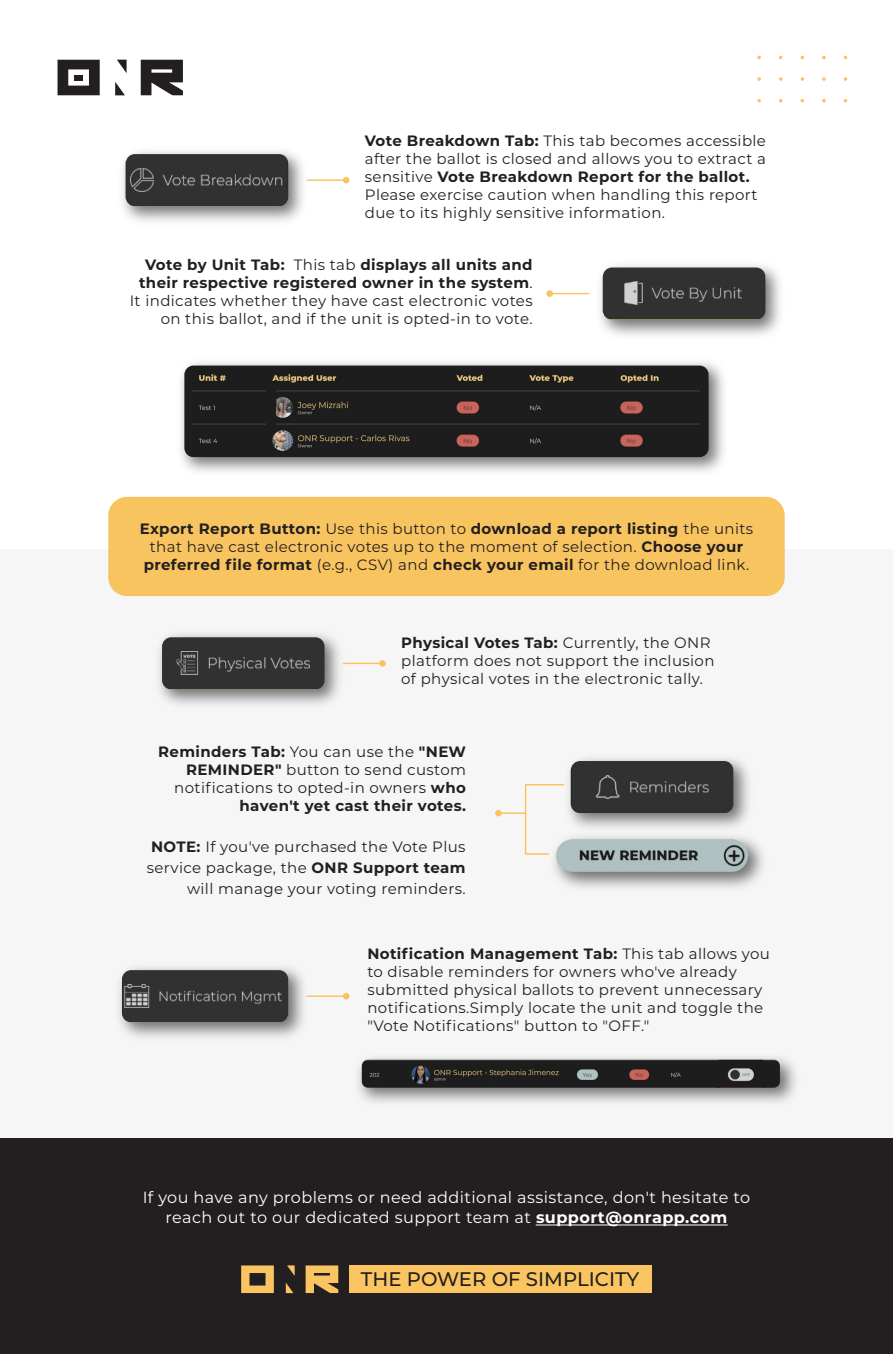
<style>
.page{position:relative;width:893px;height:1354px;background:#fff}
.page>*{position:absolute;margin:0;border:0;box-sizing:border-box;transform-origin:0 0}
.t1{font:500 19.65px "Montserrat";color:#231f20}
.t2{font:16.05px/20.4px "Montserrat";letter-spacing:.025em;color:#fff;text-align:center}
.t3{font:15px/18px "Montserrat";letter-spacing:.025em;color:#231f20}
.s1{font-weight:700}
</style>
<div class="page">
<div style="left:0;top:549px;width:893px;height:804px;background:#f6f6f6"></div>
<div style="left:108px;top:497px;width:677px;height:99px;background:#f8c460;border-radius:19px"></div>
<img style="left:181px;top:362px;width:543px;height:110px">
<img style="left:184px;top:365px;width:525px;height:92px">
<div style="left:266px;top:390px;width:9px;height:34px;background:#1d1d1d"></div>
<svg style="left:757px;top:56px;width:4px;height:3px"></svg>
<svg style="left:800px;top:56px;width:4px;height:3px"></svg>
<svg style="left:822px;top:56px;width:4px;height:3px"></svg>
<svg style="left:757px;top:77px;width:4px;height:4px"></svg>
<svg style="left:779px;top:77px;width:3px;height:4px"></svg>
<svg style="left:800px;top:77px;width:4px;height:4px"></svg>
<svg style="left:822px;top:77px;width:4px;height:4px"></svg>
<svg style="left:844px;top:77px;width:3px;height:4px"></svg>
<svg style="left:757px;top:99px;width:4px;height:3px"></svg>
<svg style="left:800px;top:99px;width:4px;height:3px"></svg>
<svg style="left:822px;top:99px;width:4px;height:3px"></svg>
<svg style="left:115px;top:82px;width:10px;height:13px"></svg>
<svg style="left:117px;top:60px;width:10px;height:13px"></svg>
<svg style="left:141px;top:60px;width:42px;height:35px"></svg>
<svg style="left:58px;top:60px;width:42px;height:35px"></svg>
<div style="left:74px;top:75px;width:9px;height:5px;background:#231f20"></div>
<img style="left:122px;top:151px;width:228px;height:71px">
<img style="left:127px;top:154px;width:161px;height:52px">
<hr style="left:126px;top:154px;width:1px;height:52px;background:#1d1d1d">
<img style="left:244px;top:265px;width:536px;height:111px">
<img style="left:604px;top:267px;width:161px;height:53px">
<hr style="left:603px;top:267px;width:1px;height:53px;background:#1d1d1d">
<hr style="left:307px;top:179px;width:39px;height:2px;background:#f8c460">
<svg style="left:343px;top:177px;width:6px;height:6px"></svg>
<hr style="left:549px;top:293px;width:40px;height:1px;background:#f8c460">
<div style="left:546px;top:290px;width:7px;height:7px;background:#f8c460;border-radius:50%"></div>
<img style="left:159px;top:634px;width:227px;height:71px">
<img style="left:163px;top:637px;width:162px;height:52px">
<hr style="left:162px;top:637px;width:1px;height:52px;background:#1d1d1d">
<hr style="left:344px;top:662px;width:39px;height:2px;background:#f8c460">
<div style="left:379px;top:660px;width:7px;height:6px;background:#f8c460;border-radius:50%"></div>
<img style="left:119px;top:967px;width:188px;height:71px">
<img style="left:122px;top:970px;width:166px;height:52px">
<hr style="left:307px;top:995px;width:39px;height:2px;background:#f8c460">
<svg style="left:343px;top:993px;width:6px;height:6px"></svg>
<img style="left:349px;top:996px;width:447px;height:107px">
<img style="left:362px;top:1059px;width:418px;height:28px">
<svg style="left:717px;top:1059px;width:47px;height:28px"></svg>
<img style="left:496px;top:758px;width:253px;height:58px">
<img style="left:572px;top:761px;width:161px;height:52px">
<hr style="left:571px;top:761px;width:1px;height:52px;background:#1d1d1d">
<img style="left:556px;top:839px;width:192px;height:33px;border-radius:16px">
<div style="left:495px;top:810px;width:7px;height:6px;background:#f8c460;border-radius:50%"></div>
<svg style="left:497px;top:783px;width:68px;height:72px"></svg>
<div style="left:0;top:1138px;width:893px;height:215px;background:#231f20"></div>
<hr style="left:536px;top:1224px;width:191px;height:1px;background:#fff">
<svg style="left:286px;top:1283px;width:7px;height:10px"></svg>
<svg style="left:287px;top:1265px;width:8px;height:10px"></svg>
<svg style="left:306px;top:1265px;width:32px;height:28px"></svg>
<svg style="left:241px;top:1265px;width:33px;height:28px"></svg>
<div style="left:349px;top:1265px;width:303px;height:28px;background:#fac560"></div>
<p class="t3" style="left:365px;top:131px;width:403px"><span class="s1">Vote Breakdown Tab:</span> This tab becomes accessible after the ballot is closed and allows you to extract a sensitive <span class="s1">Vote Breakdown Report for the ballot.<br></span>Please exercise caution when handling this report due to its highly sensitive information.</p>
<p class="t3" style="left:130px;top:255px;width:404px;text-align:right"><span class="s1">Vote by Unit Tab:</span> This tab <span class="s1">displays all units and their respective registered owner in the system</span>.<br>It indicates whether they have cast electronic votes on this ballot, and if the unit is opted-in to vote.</p>
<p class="t3" style="left:140px;top:519px;width:615px;text-align:center"><span class="s1">Export Report Button:</span> Use this button to <span class="s1">download a report listing</span> the units that have cast electronic votes up to the moment of selection. <span class="s1">Choose your preferred file format</span> (e.g., CSV) and <span class="s1">check your email</span> for the download link.</p>
<p class="t3" style="left:401px;top:633px;width:315px"><span class="s1">Physical Votes Tab:</span> Currently, the ONR platform does not support the inclusion of physical votes in the electronic tally.</p>
<p class="t3" style="left:158px;top:742px;width:309px;text-align:right"><span class="s1">Reminders Tab:</span> You can use the <span class="s1">"NEW REMINDER"</span> button to send custom notifications to opted-in owners <span class="s1">who haven't yet cast their votes.</span></p>
<p class="t3" style="left:147px;top:835px;width:320px;line-height:21px;text-align:right"><span class="s1">NOTE:</span> If you've purchased the Vote Plus service package, the <span class="s1">ONR Support team </span>will manage your voting reminders.</p>
<p class="t3" style="left:367px;top:944px;width:404px"><span class="s1">Notification Management Tab:</span> This tab allows you to disable reminders for owners who've already submitted physical ballots to prevent unnecessary notifications.Simply locate the unit and toggle the "Vote Notifications" button to "OFF."</p>
<p class="t2" style="left:143px;top:1186px;width:609px">If you have any problems or need additional assistance, don't hesitate to reach out to our dedicated support team at <span class="s1">support@onrapp.com</span></p>
<h1 class="t1" style="left:361px;top:1264px;width:280px">THE POWER OF SIMPLICITY</h1>
</div>
